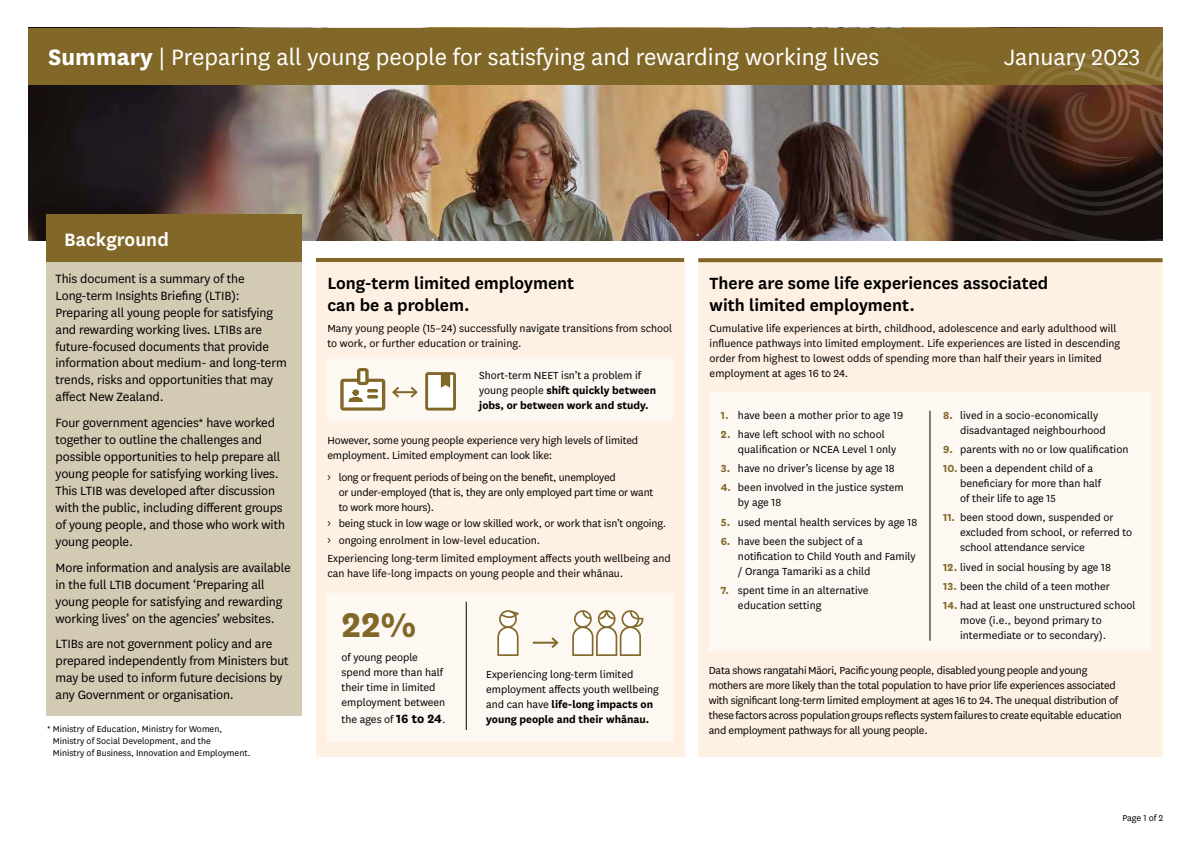
<style>
.page{position:relative;width:1191px;height:842px;background:#fff}
.page>*{position:absolute;margin:0;border:0;box-sizing:border-box;transform-origin:0 0}
.t1{font:700 40px "National";color:#816828}
.t2{font:26px "National";color:#fff}
.t3{font:600 21px "National";color:#fff}
.t4{font:600 19px/22px "National";color:#000}
.t5{font:14px/17px "National";letter-spacing:-.01em;color:#000}
.t6{font:12px/15px "National";color:#000}
.t7{font:12px/15px "National";letter-spacing:-.02em;color:#000}
.t8{font:700 12px/15px "National";color:#000}
.t9{font:10px/12px "National";color:#000}
.s1{font-weight:700}
.s2{font-weight:400}
.s3{font-weight:700;font-size:14px}
.s4{font-weight:700;color:#816828}
</style>
<div class="page">
<div style="left:28px;top:85px;width:36px;height:155px;background:#16110e"></div>
<div style="left:28px;top:28px;width:1134px;height:57px;background:#816828"></div>
<svg style="left:64px;top:41px;width:1098px;height:53px"></svg>
<img style="left:64px;top:94px;width:1098px;height:146px">
<div style="left:46px;top:257px;width:255px;height:459px;background:#d3cab4"></div>
<div style="left:316px;top:258px;width:368px;height:498px;background:#fef1e3"></div>
<div style="left:698px;top:258px;width:464px;height:498px;background:#fef1e3"></div>
<div style="left:709px;top:393px;width:442px;height:258px;background:#fef8f2"></div>
<div style="left:327px;top:593px;width:346px;height:148px;background:#fef8f2"></div>
<hr style="left:929px;top:411px;width:1px;height:230px;background:#000">
<hr style="left:466px;top:602px;width:1px;height:128px;background:#000">
<div style="left:327px;top:358px;width:346px;height:63px;background:#fef8f2"></div>
<svg style="left:698px;top:258px;width:464px;height:4px;background:#876f31"></svg>
<hr style="left:316px;top:258px;width:368px;height:4px;background:#816828">
<div style="left:46px;top:214px;width:255px;height:48px;background:#816828"></div>
<hr style="left:393px;top:391px;width:23px;height:2px;background:#816828">
<svg style="left:408px;top:387px;width:10px;height:11px"></svg>
<svg style="left:340px;top:368px;width:61px;height:43px"></svg>
<svg style="left:425px;top:372px;width:31px;height:39px"></svg>
<svg style="left:572px;top:610px;width:71px;height:46px"></svg>
<svg style="left:497px;top:610px;width:22px;height:46px"></svg>
<hr style="left:533px;top:642px;width:24px;height:2px;background:#816828">
<svg style="left:549px;top:637px;width:10px;height:11px"></svg>
<h2 class="t2" style="left:48px;top:40px;width:832px"><span class="s1">Summary</span> | Preparing all young people for satisfying and rewarding working lives</h2>
<h1 class="t2" style="left:1004px;top:40px;width:137px">January 2023</h1>
<p class="t3" style="left:64px;top:225px;width:106px">Background</p>
<p class="t5" style="left:56px;top:269px;width:233px">This document is a summary of the Long-term Insights Briefng (LTIB):<br>Preparing all young people for satisfying and rewarding working lives. LTIBs are future-focused documents that provide information about medium- and long-term trends, risks and opportunities that may afect New Zealand.</p>
<p class="t5" style="left:56px;top:414px;width:231px">Four government agencies* have worked together to outline the challenges and possible opportunities to help prepare all young people for satisfying working lives.<br>This LTIB was developed after discussion with the public, including diferent groups of young people, and those who work with young people.</p>
<p class="t5" style="left:56px;top:558px;width:237px">More information and analysis are available in the full LTIB document ‘Preparing all young people for satisfying and rewarding working lives’ on the agencies’ websites.</p>
<p class="t5" style="left:56px;top:635px;width:235px">LTIBs are not government policy and are prepared independently from Ministers but may be used to inform future decisions by any Government or organisation.</p>
<p class="t9" style="left:53px;top:723px;width:199px;text-indent:-6px">* Ministry of Education, Ministry for Women,<br>Ministry of Social Development, and the<br>Ministry of Business, Innovation and Employment.</p>
<h2 class="t4" style="left:327px;top:271px;width:248px">Long-term limited employment can be a problem.</h2>
<p class="t6" style="left:327px;top:320px;width:346px">Many young people (15–24) successfully navigate transitions from school to work, or further education or training.</p>
<p class="t8" style="left:479px;top:367px;width:178px"><span class="s2">Short-term NEET isn’t a problem if young people</span> shift quickly between jobs, or between work and study.</p>
<p class="t6" style="left:327px;top:432px;width:312px">However, some young people experience very high levels of limited employment. Limited employment can look like:</p>
<p class="t7" style="left:339px;top:469px;width:316px">long or frequent periods of being on the beneft, unemployed<br>or under-employed (that is, they are only employed part time or want to work more hours).</p>
<p class="t6" style="left:339px;top:515px;width:329px;line-height:16.4px">being stuck in low wage or low skilled work, or work that isn’t ongoing. ongoing enrolment in low-level education.</p>
<p class="t6" style="left:327px;top:550px;width:345px">Experiencing long-term limited employment afects youth wellbeing and can have life-long impacts on young people and their whānau.</p>
<p class="t1" style="left:341px;top:597px;width:76px">22%</p>
<p class="t6" style="left:341px;top:649px;width:105px">of young people spend more than half their time in limited employment between</p>
<p class="t6" style="left:341px;top:711px;width:105px">the ages of <span class="s3">16 to 24</span>.</p>
<p class="t6" style="left:486px;top:666px;width:174px">Experiencing long-term limited employment afects youth wellbeing and can have <span class="s1">life-long impacts on young people and their whānau.</span></p>
<h2 class="t4" style="left:709px;top:271px;width:340px">There are some life experiences associated with limited employment.</h2>
<p class="t6" style="left:709px;top:320px;width:412px">Cumulative life experiences at birth, childhood, adolescence and early adulthood will infuence pathways into limited employment. Life experiences are listed in descending order from highest to lowest odds of spending more than half their years in limited</p>
<p class="t6" style="left:709px;top:365px;width:140px">employment at ages 16 to 24.</p>
<p class="t6" style="left:721px;top:407px;width:184px"><span class="s4">1.</span> have been a mother prior to age 19</p>
<p class="t6" style="left:738px;top:426px;width:160px;text-indent:-17px"><span class="s4">2.</span> have left school with no school qualifcation or NCEA Level 1 only</p>
<p class="t6" style="left:721px;top:460px;width:175px"><span class="s4">3.</span> have no driver’s license by age 18</p>
<p class="t6" style="left:738px;top:480px;width:167px;text-indent:-17px"><span class="s4">4.</span> been involved in the justice system by age 18</p>
<p class="t6" style="left:721px;top:514px;width:198px"><span class="s4">5.</span> used mental health services by age 18</p>
<p class="t6" style="left:738px;top:533px;width:179px;text-indent:-17px"><span class="s4">6.</span> have been the subject of a notifcation to Child Youth and Family / Oranga Tamariki as a child</p>
<p class="t6" style="left:738px;top:582px;width:132px;text-indent:-17px"><span class="s4">7.</span> spent time in an alternative education setting</p>
<p class="t6" style="left:960px;top:407px;width:147px;text-indent:-17px"><span class="s4">8.</span> lived in a socio-economically disadvantaged neighbourhood</p>
<p class="t6" style="left:943px;top:441px;width:187px"><span class="s4">9.</span> parents with no or low qualifcation</p>
<p class="t6" style="left:960px;top:460px;width:143px;text-indent:-17px"><span class="s4">10.</span> been a dependent child of a benefciary for more than half of their life to age 15</p>
<p class="t6" style="left:960px;top:510px;width:173px;text-indent:-17px"><span class="s4">11.</span> been stood down, suspended or excluded from school, or referred to school attendance service</p>
<p class="t6" style="left:943px;top:559px;width:169px"><span class="s4">12.</span> lived in social housing by age 18</p>
<p class="t6" style="left:943px;top:578px;width:168px"><span class="s4">13.</span> been the child of a teen mother</p>
<p class="t6" style="left:960px;top:597px;width:177px;text-indent:-17px"><span class="s4">14.</span> had at least one unstructured school move (i.e., beyond primary to intermediate or to secondary).</p>
<p class="t7" style="left:709px;top:662px;width:414px">Data shows rangatahi Māori, Pacifc young people, disabled young people and young mothers are more likely than the total population to have prior life experiences associated with signifcant long-term limited employment at ages 16 to 24. The unequal distribution of these factors across population groups refects system failures to create equitable education and employment pathways for all young people.</p>
<p class="t9" style="left:1122px;top:812px;width:42px">Page 1 of 2</p>
</div>
